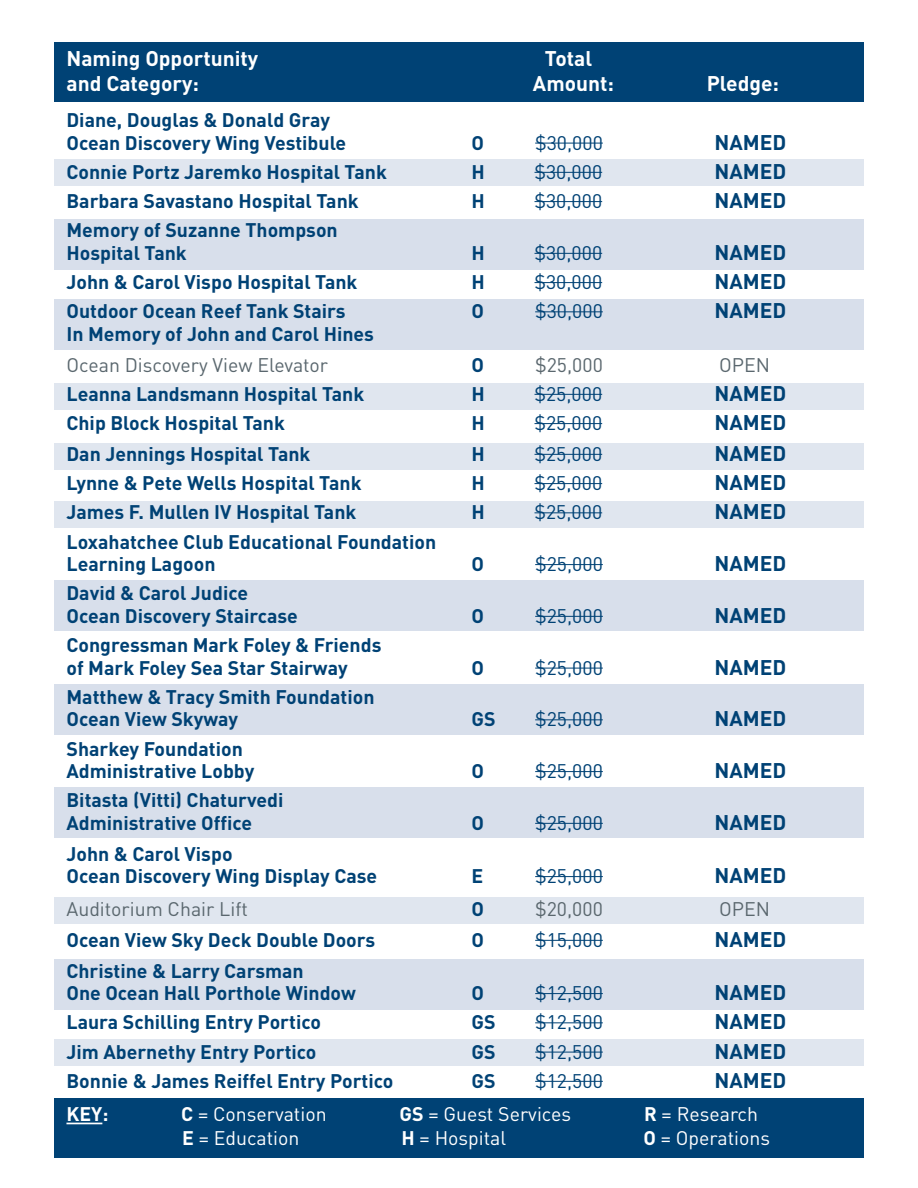
<style>
.page{position:relative;width:918px;height:1188px;background:#fff}
.page>*{position:absolute;margin:0;border:0;box-sizing:border-box;transform-origin:0 0}
.t1{font:700 21px "DIN";color:#004275}
.t2{font:700 21px "DIN";color:#fff}
.t3{font:700 19.5px/22.5px "DIN";color:#004275}
.t4{font:19.5px "DIN";color:#004275}
.t5{font:19.5px "DIN";color:#fff}
.t6{font:19.5px "DIN";color:#5a676e}
.t7{font:700 19.5px "DIN";color:#fff}
.s1{font-weight:700}
</style>
<div class="page">
<div style="left:54px;top:1099px;width:810px;height:59px;background:#004275"></div>
<div style="left:54px;top:43px;width:810px;height:59px;background:#004275"></div>
<div style="left:54px;top:684px;width:810px;height:51px;background:#d8dfeb"></div>
<div style="left:54px;top:787px;width:810px;height:51px;background:#d8dfeb"></div>
<div style="left:54px;top:580px;width:810px;height:51px;background:#d8dfeb"></div>
<div style="left:54px;top:219px;width:810px;height:51px;background:#d8dfeb"></div>
<div style="left:54px;top:299px;width:810px;height:51px;background:#d8dfeb"></div>
<div style="left:54px;top:959px;width:810px;height:51px;background:#d8dfeb"></div>
<div style="left:54px;top:159px;width:810px;height:27px;background:#e0e6ef"></div>
<div style="left:54px;top:383px;width:810px;height:27px;background:#e0e6ef"></div>
<div style="left:54px;top:501px;width:810px;height:27px;background:#e0e6ef"></div>
<div style="left:54px;top:443px;width:810px;height:26px;background:#e0e6ef"></div>
<div style="left:54px;top:1039px;width:810px;height:27px;background:#e0e6ef"></div>
<div style="left:54px;top:897px;width:810px;height:27px;background:#e0e6ef"></div>
<hr style="left:66px;top:1123px;width:36px;height:1px;background:#fff">
<hr style="left:535px;top:143px;width:68px;height:1px;background:#004275">
<hr style="left:535px;top:172px;width:67px;height:1px;background:#004275">
<hr style="left:535px;top:201px;width:67px;height:1px;background:#004275">
<hr style="left:535px;top:253px;width:67px;height:1px;background:#004275">
<hr style="left:535px;top:282px;width:67px;height:1px;background:#004275">
<hr style="left:535px;top:311px;width:68px;height:1px;background:#004275">
<hr style="left:535px;top:394px;width:67px;height:1px;background:#004275">
<hr style="left:535px;top:423px;width:67px;height:1px;background:#004275">
<hr style="left:535px;top:454px;width:67px;height:1px;background:#004275">
<hr style="left:535px;top:483px;width:67px;height:1px;background:#004275">
<hr style="left:535px;top:512px;width:67px;height:1px;background:#004275">
<hr style="left:535px;top:564px;width:68px;height:1px;background:#004275">
<hr style="left:535px;top:616px;width:68px;height:1px;background:#004275">
<hr style="left:535px;top:668px;width:68px;height:1px;background:#004275">
<hr style="left:535px;top:719px;width:68px;height:1px;background:#004275">
<hr style="left:535px;top:771px;width:68px;height:1px;background:#004275">
<hr style="left:535px;top:823px;width:68px;height:1px;background:#004275">
<hr style="left:535px;top:876px;width:68px;height:1px;background:#004275">
<hr style="left:535px;top:940px;width:68px;height:1px;background:#004275">
<hr style="left:535px;top:993px;width:68px;height:1px;background:#004275">
<hr style="left:535px;top:1022px;width:68px;height:1px;background:#004275">
<hr style="left:535px;top:1052px;width:68px;height:1px;background:#004275">
<hr style="left:535px;top:1081px;width:68px;height:1px;background:#004275">
<p class="t2" style="left:66px;top:45px;width:193px">Naming Opportunity</p>
<p class="t2" style="left:545px;top:45px;width:49px">Total</p>
<p class="t2" style="left:66px;top:70px;width:134px">and Category:</p>
<p class="t2" style="left:533px;top:70px;width:83px">Amount:</p>
<p class="t2" style="left:707px;top:70px;width:74px">Pledge:</p>
<p class="t3" style="left:66px;top:108px;width:265px">Diane, Douglas &amp; Donald Gray</p>
<p class="t3" style="left:66px;top:130px;width:281px">Ocean Discovery Wing Vestibule</p>
<p class="t3" style="left:471px;top:130px;width:14px">O</p>
<p class="t4" style="left:535px;top:130px;width:69px">$30,000</p>
<p class="t1" style="left:714px;top:128px;width:73px">NAMED</p>
<p class="t3" style="left:66px;top:160px;width:322px">Connie Portz Jaremko Hospital Tank</p>
<p class="t3" style="left:471px;top:160px;width:15px">H</p>
<p class="t4" style="left:535px;top:160px;width:69px">$30,000</p>
<p class="t1" style="left:714px;top:158px;width:73px">NAMED</p>
<p class="t3" style="left:66px;top:189px;width:294px">Barbara Savastano Hospital Tank</p>
<p class="t3" style="left:471px;top:189px;width:15px">H</p>
<p class="t4" style="left:535px;top:189px;width:69px">$30,000</p>
<p class="t1" style="left:714px;top:187px;width:73px">NAMED</p>
<p class="t3" style="left:66px;top:218px;width:273px">Memory of Suzanne Thompson<br>Hospital Tank</p>
<p class="t3" style="left:471px;top:241px;width:15px">H</p>
<p class="t4" style="left:535px;top:241px;width:69px">$30,000</p>
<p class="t1" style="left:714px;top:239px;width:73px">NAMED</p>
<p class="t3" style="left:66px;top:270px;width:293px">John &amp; Carol Vispo Hospital Tank</p>
<p class="t3" style="left:471px;top:270px;width:15px">H</p>
<p class="t4" style="left:535px;top:270px;width:69px">$30,000</p>
<p class="t1" style="left:714px;top:268px;width:73px">NAMED</p>
<p class="t3" style="left:66px;top:299px;width:281px">Outdoor Ocean Reef Tank Stairs</p>
<p class="t3" style="left:471px;top:299px;width:14px">O</p>
<p class="t4" style="left:535px;top:299px;width:69px">$30,000</p>
<p class="t1" style="left:714px;top:297px;width:73px">NAMED</p>
<p class="t3" style="left:66px;top:322px;width:309px">In Memory of John and Carol Hines</p>
<p class="t6" style="left:66px;top:352px;width:263px">Ocean Discovery View Elevator</p>
<p class="t3" style="left:471px;top:352px;width:14px">O</p>
<p class="t6" style="left:535px;top:352px;width:69px">$25,000</p>
<p class="t6" style="left:719px;top:352px;width:52px">OPEN</p>
<p class="t3" style="left:66px;top:382px;width:299px">Leanna Landsmann Hospital Tank</p>
<p class="t3" style="left:471px;top:382px;width:15px">H</p>
<p class="t4" style="left:535px;top:382px;width:69px">$25,000</p>
<p class="t1" style="left:714px;top:380px;width:73px">NAMED</p>
<p class="t3" style="left:66px;top:411px;width:220px">Chip Block Hospital Tank</p>
<p class="t3" style="left:471px;top:411px;width:15px">H</p>
<p class="t4" style="left:535px;top:411px;width:69px">$25,000</p>
<p class="t1" style="left:714px;top:409px;width:73px">NAMED</p>
<p class="t3" style="left:66px;top:442px;width:246px">Dan Jennings Hospital Tank</p>
<p class="t3" style="left:471px;top:442px;width:15px">H</p>
<p class="t4" style="left:535px;top:442px;width:69px">$25,000</p>
<p class="t1" style="left:714px;top:440px;width:73px">NAMED</p>
<p class="t3" style="left:66px;top:471px;width:297px">Lynne &amp; Pete Wells Hospital Tank</p>
<p class="t3" style="left:471px;top:471px;width:15px">H</p>
<p class="t4" style="left:535px;top:471px;width:69px">$25,000</p>
<p class="t1" style="left:714px;top:469px;width:73px">NAMED</p>
<p class="t3" style="left:66px;top:500px;width:291px">James F. Mullen IV Hospital Tank</p>
<p class="t3" style="left:471px;top:500px;width:15px">H</p>
<p class="t4" style="left:535px;top:500px;width:69px">$25,000</p>
<p class="t1" style="left:714px;top:498px;width:73px">NAMED</p>
<p class="t3" style="left:66px;top:529px;width:371px">Loxahatchee Club Educational Foundation</p>
<p class="t3" style="left:66px;top:552px;width:151px">Learning Lagoon</p>
<p class="t3" style="left:471px;top:552px;width:14px">O</p>
<p class="t4" style="left:535px;top:552px;width:69px">$25,000</p>
<p class="t1" style="left:714px;top:550px;width:73px">NAMED</p>
<p class="t3" style="left:66px;top:581px;width:183px">David &amp; Carol Judice</p>
<p class="t3" style="left:66px;top:604px;width:233px">Ocean Discovery Staircase</p>
<p class="t3" style="left:471px;top:604px;width:14px">O</p>
<p class="t4" style="left:535px;top:604px;width:69px">$25,000</p>
<p class="t1" style="left:714px;top:602px;width:73px">NAMED</p>
<p class="t3" style="left:66px;top:633px;width:317px">Congressman Mark Foley &amp; Friends of Mark Foley Sea Star Stairway</p>
<p class="t3" style="left:471px;top:655px;width:14px">O</p>
<p class="t4" style="left:535px;top:655px;width:69px">$25,000</p>
<p class="t1" style="left:714px;top:653px;width:73px">NAMED</p>
<p class="t3" style="left:66px;top:685px;width:310px">Matthew &amp; Tracy Smith Foundation<br>Ocean View Skyway</p>
<p class="t3" style="left:66px;top:736px;width:190px">Sharkey Foundation<br>Administrative Lobby</p>
<p class="t3" style="left:66px;top:788px;width:219px">Bitasta (Vitti) Chaturvedi<br>Administrative Office</p>
<p class="t3" style="left:66px;top:841px;width:312px">John &amp; Carol Vispo<br>Ocean Discovery Wing Display Case</p>
<p class="t3" style="left:471px;top:707px;width:26px">GS</p>
<p class="t4" style="left:535px;top:707px;width:69px">$25,000</p>
<p class="t1" style="left:714px;top:705px;width:73px">NAMED</p>
<p class="t3" style="left:471px;top:759px;width:14px">O</p>
<p class="t4" style="left:535px;top:759px;width:69px">$25,000</p>
<p class="t1" style="left:714px;top:757px;width:73px">NAMED</p>
<p class="t3" style="left:471px;top:811px;width:14px">O</p>
<p class="t4" style="left:535px;top:811px;width:69px">$25,000</p>
<p class="t1" style="left:714px;top:809px;width:73px">NAMED</p>
<p class="t3" style="left:471px;top:864px;width:13px">E</p>
<p class="t4" style="left:535px;top:864px;width:69px">$25,000</p>
<p class="t1" style="left:714px;top:862px;width:73px">NAMED</p>
<p class="t6" style="left:66px;top:897px;width:183px">Auditorium Chair Lift</p>
<p class="t3" style="left:471px;top:897px;width:14px">O</p>
<p class="t6" style="left:535px;top:897px;width:69px">$20,000</p>
<p class="t6" style="left:719px;top:897px;width:52px">OPEN</p>
<p class="t3" style="left:66px;top:928px;width:310px">Ocean View Sky Deck Double Doors</p>
<p class="t3" style="left:471px;top:928px;width:14px">O</p>
<p class="t4" style="left:535px;top:928px;width:69px">$15,000</p>
<p class="t1" style="left:714px;top:926px;width:73px">NAMED</p>
<p class="t3" style="left:66px;top:958px;width:291px">Christine &amp; Larry Carsman<br>One Ocean Hall Porthole Window</p>
<p class="t3" style="left:471px;top:981px;width:14px">O</p>
<p class="t4" style="left:535px;top:981px;width:69px">$12,500</p>
<p class="t1" style="left:714px;top:979px;width:73px">NAMED</p>
<p class="t3" style="left:66px;top:1010px;width:256px">Laura Schilling Entry Portico</p>
<p class="t3" style="left:471px;top:1010px;width:26px">GS</p>
<p class="t4" style="left:535px;top:1010px;width:69px">$12,500</p>
<p class="t1" style="left:714px;top:1008px;width:73px">NAMED</p>
<p class="t3" style="left:66px;top:1039px;width:252px">Jim Abernethy Entry Portico</p>
<p class="t3" style="left:471px;top:1039px;width:26px">GS</p>
<p class="t4" style="left:535px;top:1039px;width:69px">$12,500</p>
<p class="t1" style="left:714px;top:1037px;width:73px">NAMED</p>
<p class="t3" style="left:66px;top:1069px;width:328px">Bonnie &amp; James Reiffel Entry Portico</p>
<p class="t3" style="left:471px;top:1069px;width:26px">GS</p>
<p class="t4" style="left:535px;top:1069px;width:69px">$12,500</p>
<p class="t1" style="left:714px;top:1067px;width:73px">NAMED</p>
<p class="t7" style="left:66px;top:1101px;width:43px">KEY:</p>
<p class="t5" style="left:181px;top:1102px;width:147px"><span class="s1">C</span> = Conservation</p>
<p class="t5" style="left:399px;top:1102px;width:173px"><span class="s1">GS</span> = Guest Services</p>
<p class="t5" style="left:644px;top:1102px;width:116px"><span class="s1">R</span> = Research</p>
<p class="t5" style="left:182px;top:1126px;width:119px"><span class="s1">E</span> = Education</p>
<p class="t5" style="left:401px;top:1126px;width:106px"><span class="s1">H</span> = Hospital</p>
<p class="t5" style="left:643px;top:1126px;width:128px"><span class="s1">O</span> = Operations</p>
</div>
